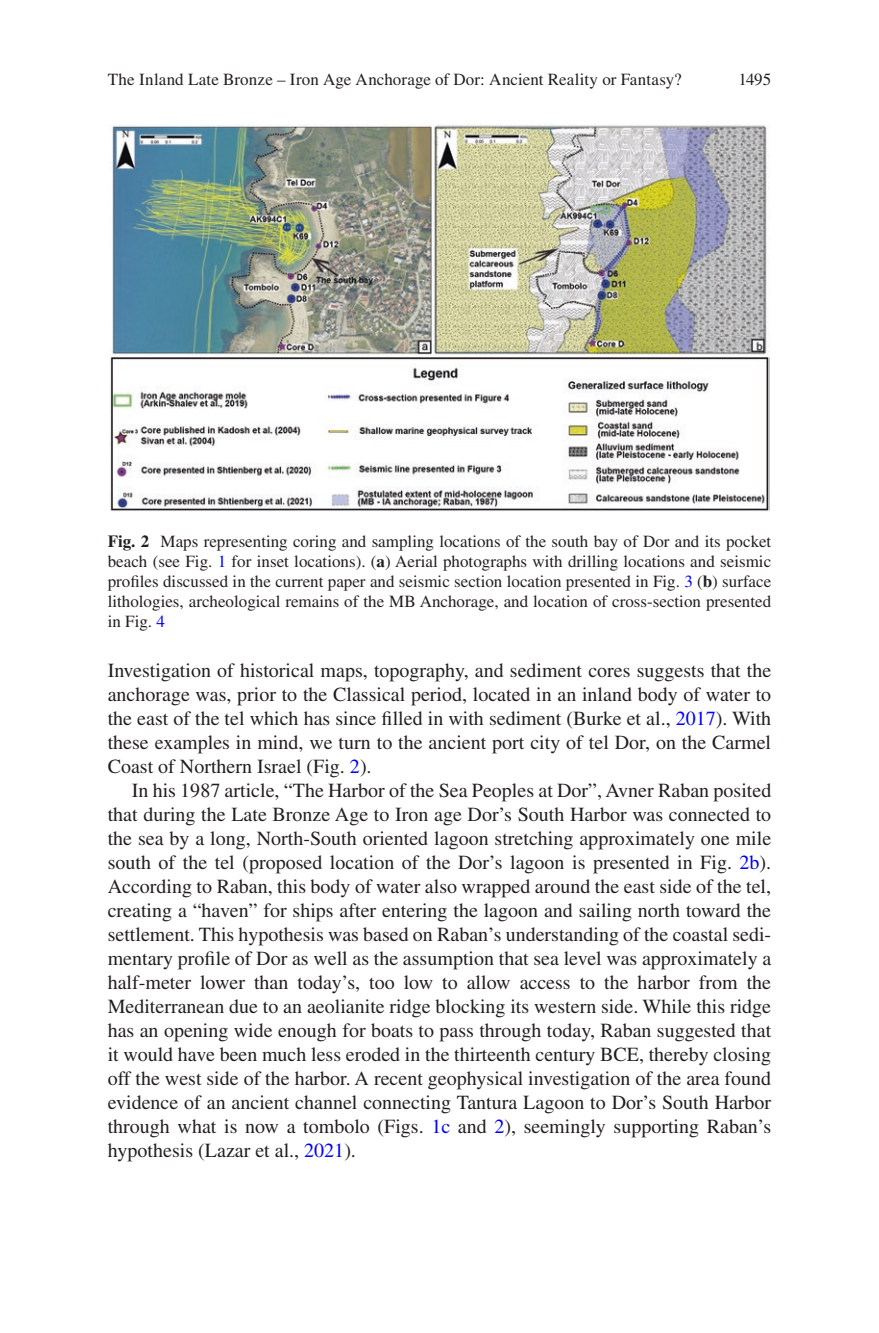
<style>
.page{position:relative;width:879px;height:1333px;background:#fff}
.page>*{position:absolute;margin:0;border:0;box-sizing:border-box;transform-origin:0 0}
.Text{font:20px/24px "Times LT Std";color:#231f20;text-align:justify}
.Text_flush{font:20px/24px "Times LT Std";color:#231f20;text-align:justify}
.t1{font:17px/20px "Times LT Std";color:#231f20;text-align:justify}
.s1{font-weight:700}
.s2{color:#00f}
</style>
<div class="page">
<img style="left:109px;top:124px;width:660px;height:387px">
<p class="t1" style="left:108px;top:69px;width:575px">The Inland Late Bronze – Iron Age Anchorage of Dor: Ancient Reality or Fantasy?</p>
<p class="t1" style="left:738px;top:69px;width:34px">1495</p>
<p class="t1" style="left:108px;top:531px;width:665px"><span class="s1">Fig. 2</span> Maps representing coring and sampling locations of the south bay of Dor and its pocket beach (see Fig. <span class="s2">1</span> for inset locations). (<span class="s1">a</span>) Aerial photographs with drilling locations and seismic profiles discussed in the current paper and seismic section location presented in Fig. <span class="s2">3</span> (<span class="s1">b</span>) surface lithologies, archeological remains of the MB Anchorage, and location of cross-section presented in Fig. <span class="s2">4</span></p>
<p class="Text_flush" style="left:108px;top:658px;width:665px">Investigation of historical maps, topography, and sediment cores suggests that the anchorage was, prior to the Classical period, located in an inland body of water to the east of the tel which has since filled in with sediment (Burke et al., <span class="s2">2017</span>). With these examples in mind, we turn to the ancient port city of tel Dor, on the Carmel Coast of Northern Israel (Fig. <span class="s2">2</span>).</p>
<p class="Text" style="left:108px;top:778px;width:665px;text-indent:24px">In his 1987 article, “The Harbor of the Sea Peoples at Dor”, Avner Raban posited that during the Late Bronze Age to Iron age Dor’s South Harbor was connected to the sea by a long, North-South oriented lagoon stretching approximately one mile south of the tel (proposed location of the Dor’s lagoon is presented in Fig. <span class="s2">2b</span>).<br>According to Raban, this body of water also wrapped around the east side of the tel, creating a “haven” for ships after entering the lagoon and sailing north toward the settlement. This hypothesis was based on Raban’s understanding of the coastal sedi&shy;mentary profile of Dor as well as the assumption that sea level was approximately a half-meter lower than today’s, too low to allow access to the harbor from the Mediterranean due to an aeolianite ridge blocking its western side. While this ridge has an opening wide enough for boats to pass through today, Raban suggested that it would have been much less eroded in the thirteenth century BCE, thereby closing off the west side of the harbor. A recent geophysical investigation of the area found evidence of an ancient channel connecting Tantura Lagoon to Dor’s South Harbor through what is now a tombolo (Figs. <span class="s2">1c</span> and <span class="s2">2</span>), seemingly supporting Raban’s hypothesis (Lazar et al., <span class="s2">2021</span>).</p>
</div>
